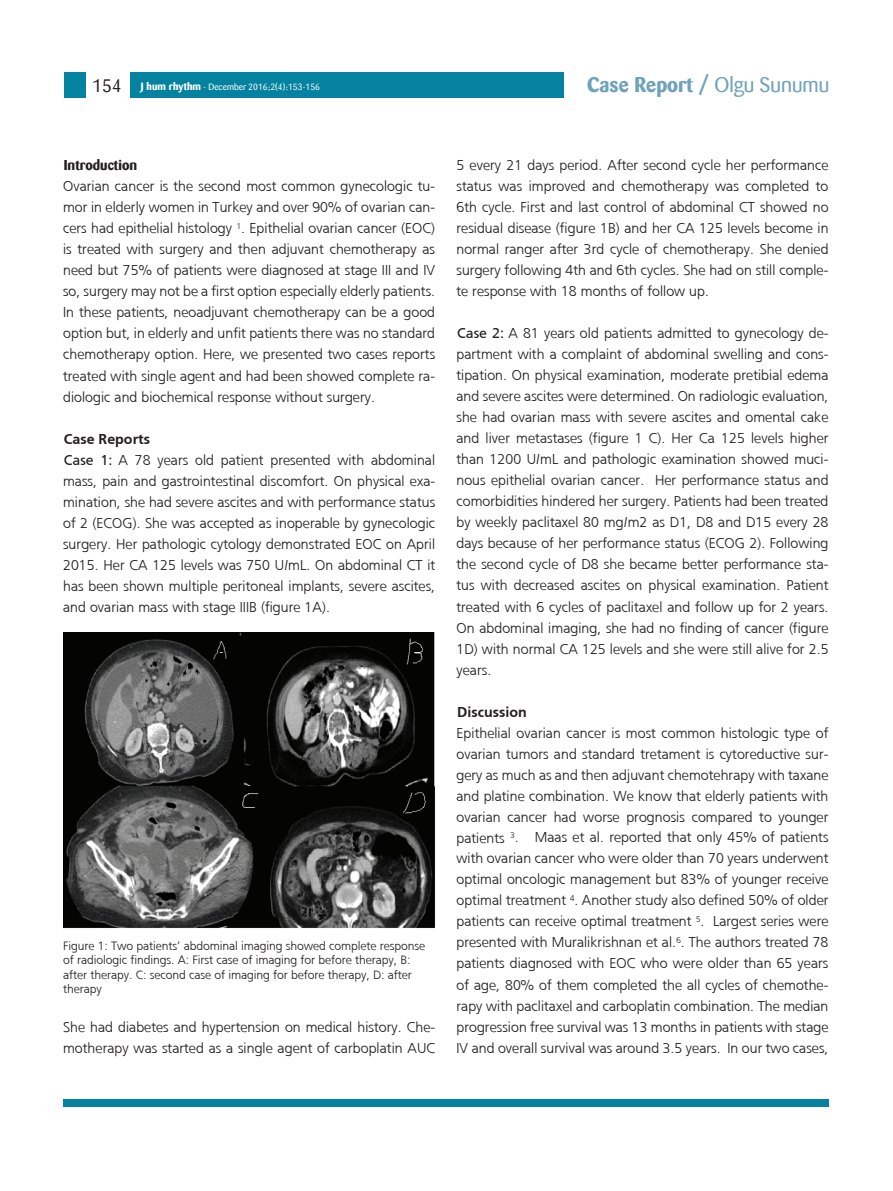
<style>
.page{position:relative;width:893px;height:1191px;background:#fff}
.page>*{position:absolute;margin:0;border:0;box-sizing:border-box;transform-origin:0 0}
.t1{font:700 21px "Barmeno";color:#6fa2ba}
.t2{font:300 14.25px/21px "Frutiger";color:#231f20;text-align:justify}
.t3{font:700 14.25px "Barmeno";color:#231f20}
.t4{font:700 14.25px "Frutiger";color:#231f20}
.t5{font:300 12px/14.4px "Frutiger";color:#231f20}
.t6{font:9px "Barmeno";color:#fff}
.s1{font-size:18px;color:#231f20}
.s2{font-weight:700;font-size:10.5px}
.s3{font-weight:400}
.s4{font-weight:700}
.s5{font-family:"Frutiger Roman";font-weight:400}
</style>
<div class="page">
<div style="left:64px;top:73px;width:499px;height:25px;background:#0482a0"></div>
<div style="left:64px;top:1099px;width:765px;height:7px;background:#0482a0"></div>
<div style="left:86px;top:70px;width:44px;height:29px;background:#fff"></div>
<img style="left:64px;top:632px;width:371px;height:296px">
<p class="t6" style="left:93px;top:82px;width:229px"><span class="s1">154</span> <span class="s2">J hum rhythm</span> - December 2016;2(4):153-156</p>
<h1 class="t1" style="left:587px;top:72px;width:243px">Case Report / <span class="s3">Olgu Sunumu</span></h1>
<p class="t3" style="left:64px;top:157px;width:75px">Introduction</p>
<p class="t2" style="left:64px;top:176px;width:374px">Ovarian cancer is the second most common gynecologic tu&shy;mor in elderly women in Turkey and over 90% of ovarian can&shy;cers had epithelial histology <sup>1</sup>. Epithelial ovarian cancer (EOC) is treated with surgery and then adjuvant chemotherapy as need but 75% of patients were diagnosed at stage III and IV so, surgery may not be a first option especially elderly patients.<br>In these patients, neoadjuvant chemotherapy can be a good option but, in elderly and unfit patients there was no standard chemotherapy option. Here, we presented two cases reports treated with single agent and had been showed complete ra&shy;diologic and biochemical response without surgery.</p>
<p class="t2" style="left:64px;top:428px;width:374px;text-align:left"><span class="s4">Case Reports<br></span><span class="s5">Case 1:</span> A 78 years old patient presented with abdominal mass, pain and gastrointestinal discomfort. On physical exa&shy;mination, she had severe ascites and with performance status of 2 (ECOG). She was accepted as inoperable by gynecologic surgery. Her pathologic cytology demonstrated EOC on April 2015. Her CA 125 levels was 750 U/mL. On abdominal CT it has been shown multiple peritoneal implants, severe ascites, and ovarian mass with stage IIIB (figure 1A).</p>
<p class="t5" style="left:64px;top:938px;width:364px">Figure 1: Two patients’ abdominal imaging showed complete response of radiologic findings. A: First case of imaging for before therapy, B: after therapy. C: second case of imaging for before therapy, D: after therapy</p>
<p class="t2" style="left:64px;top:1016px;width:374px">She had diabetes and hypertension on medical history. Che&shy;motherapy was started as a single agent of carboplatin AUC</p>
<p class="t2" style="left:457px;top:155px;width:374px">5 every 21 days period. After second cycle her performance status was improved and chemotherapy was completed to 6th cycle. First and last control of abdominal CT showed no residual disease (figure 1B) and her CA 125 levels become in normal ranger after 3rd cycle of chemotherapy. She denied surgery following 4th and 6th cycles. She had on still comple&shy;te response with 18 months of follow up.</p>
<p class="t2" style="left:457px;top:323px;width:374px"><span class="s5">Case 2:</span> A 81 years old patients admitted to gynecology de&shy;partment with a complaint of abdominal swelling and cons&shy;tipation. On physical examination, moderate pretibial edema and severe ascites were determined. On radiologic evaluation, she had ovarian mass with severe ascites and omental cake and liver metastases (figure 1 C). Her Ca 125 levels higher than 1200 U/mL and pathologic examination showed muci&shy;nous epithelial ovarian cancer. Her performance status and comorbidities hindered her surgery. Patients had been treated by weekly paclitaxel 80 mg/m2 as D1, D8 and D15 every 28 days because of her performance status (ECOG 2). Following the second cycle of D8 she became better performance sta&shy;tus with decreased ascites on physical examination. Patient treated with 6 cycles of paclitaxel and follow up for 2 years.<br>On abdominal imaging, she had no finding of cancer (figure 1D) with normal CA 125 levels and she were still alive for 2.5 years.</p>
<p class="t4" style="left:457px;top:703px;width:71px">Discussion</p>
<p class="t2" style="left:457px;top:722px;width:374px">Epithelial ovarian cancer is most common histologic type of ovarian tumors and standard tretament is cytoreductive sur&shy;gery as much as and then adjuvant chemotehrapy with taxane and platine combination. We know that elderly patients with ovarian cancer had worse prognosis compared to younger patients <sup>3</sup>. Maas et al. reported that only 45% of patients with ovarian cancer who were older than 70 years underwent optimal oncologic management but 83% of younger receive optimal treatment <sup>4</sup>. Another study also defined 50% of older patients can receive optimal treatment <sup>5</sup>. Largest series were presented with Muralikrishnan et al.<sup>6</sup>. The authors treated 78 patients diagnosed with EOC who were older than 65 years of age, 80% of them completed the all cycles of chemothe&shy;rapy with paclitaxel and carboplatin combination. The median progression free survival was 13 months in patients with stage IV and overall survival was around 3.5 years. In our two cases,</p>
</div>
